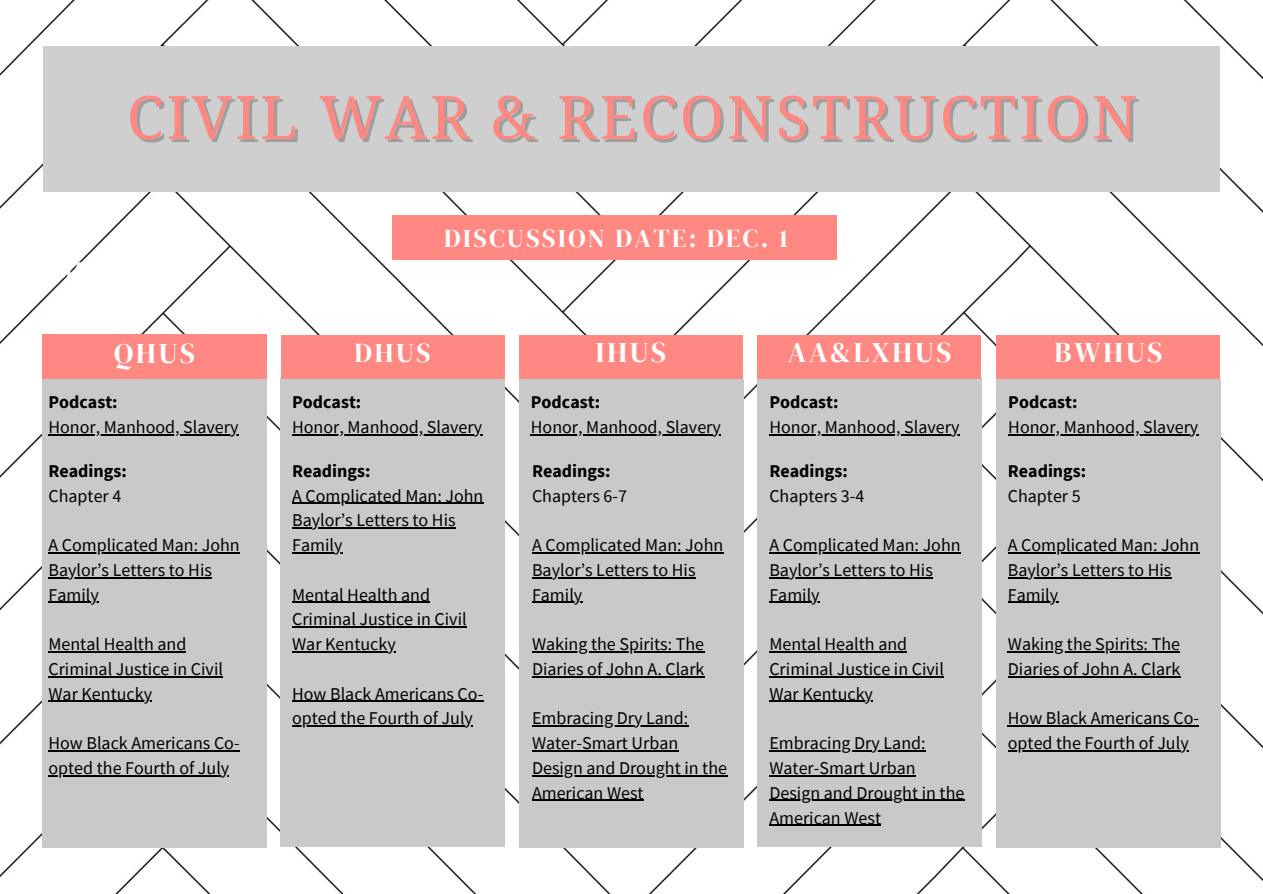
<style>
.page{position:relative;width:1263px;height:894px;background:#fff}
.page>*{position:absolute;margin:0;border:0;box-sizing:border-box;transform-origin:0 0}
.t1{font:60px "Droid Serif";letter-spacing:.05em;color:#ff8882}
.t2{font:28.5px "DM Serif Display";letter-spacing:.1em;color:#fff}
.t3{font:27px "DM Serif Display";color:#fff}
.t4{font:25.5px "DM Serif Display";letter-spacing:.1em;color:#fff}
.t5{font:500 19.5px "Sensei";color:#fff}
.t6{font:18px/24.8px "Source Sans Pro";color:#000}
.t7{font:700 18px "Source Sans Pro";color:#000}
</style>
<div class="page">
<img style="left:0;top:0;width:1263px;height:893px">
<div style="left:43px;top:379px;width:223px;height:467px;background:#c9c9c9"></div>
<div style="left:280px;top:378px;width:224px;height:468px;background:#c9c9c9"></div>
<div style="left:519px;top:379px;width:224px;height:467px;background:#c9c9c9"></div>
<div style="left:757px;top:378px;width:224px;height:468px;background:#c9c9c9"></div>
<div style="left:996px;top:379px;width:224px;height:467px;background:#c9c9c9"></div>
<div style="left:42px;top:335px;width:225px;height:44px;background:#ff8882"></div>
<div style="left:281px;top:335px;width:223px;height:44px;background:#ff8882"></div>
<div style="left:519px;top:335px;width:224px;height:44px;background:#ff8882"></div>
<div style="left:758px;top:335px;width:223px;height:44px;background:#ff8882"></div>
<div style="left:996px;top:335px;width:224px;height:44px;background:#ff8882"></div>
<div style="left:392px;top:215px;width:444px;height:44px;background:#ff8882"></div>
<div style="left:43px;top:46px;width:1177px;height:145px;background:#cfcfcf"></div>
<hr style="left:48px;top:434px;width:190px;height:1px;background:#000">
<hr style="left:292px;top:434px;width:190px;height:1px;background:#000">
<hr style="left:531px;top:434px;width:190px;height:1px;background:#000">
<hr style="left:769px;top:434px;width:190px;height:1px;background:#000">
<hr style="left:1008px;top:434px;width:190px;height:1px;background:#000">
<hr style="left:48px;top:552px;width:192px;height:1px;background:#000">
<hr style="left:48px;top:577px;width:164px;height:1px;background:#000">
<hr style="left:48px;top:601px;width:51px;height:1px;background:#000">
<hr style="left:48px;top:651px;width:138px;height:1px;background:#000">
<hr style="left:48px;top:676px;width:175px;height:1px;background:#000">
<hr style="left:48px;top:700px;width:104px;height:1px;background:#000">
<hr style="left:48px;top:750px;width:192px;height:1px;background:#000">
<hr style="left:48px;top:774px;width:181px;height:2px;background:#000">
<hr style="left:292px;top:502px;width:191px;height:1px;background:#000">
<hr style="left:292px;top:527px;width:164px;height:1px;background:#000">
<hr style="left:292px;top:552px;width:50px;height:1px;background:#000">
<hr style="left:292px;top:601px;width:138px;height:1px;background:#000">
<hr style="left:292px;top:626px;width:175px;height:1px;background:#000">
<hr style="left:292px;top:651px;width:104px;height:1px;background:#000">
<hr style="left:292px;top:700px;width:191px;height:1px;background:#000">
<hr style="left:292px;top:725px;width:181px;height:1px;background:#000">
<hr style="left:532px;top:552px;width:191px;height:1px;background:#000">
<hr style="left:532px;top:577px;width:164px;height:1px;background:#000">
<hr style="left:532px;top:601px;width:50px;height:1px;background:#000">
<hr style="left:532px;top:651px;width:172px;height:1px;background:#000">
<hr style="left:532px;top:676px;width:172px;height:1px;background:#000">
<hr style="left:532px;top:725px;width:156px;height:1px;background:#000">
<hr style="left:532px;top:750px;width:146px;height:1px;background:#000">
<hr style="left:532px;top:774px;width:195px;height:2px;background:#000">
<hr style="left:532px;top:799px;width:112px;height:1px;background:#000">
<hr style="left:769px;top:552px;width:192px;height:1px;background:#000">
<hr style="left:769px;top:577px;width:164px;height:1px;background:#000">
<hr style="left:769px;top:601px;width:51px;height:1px;background:#000">
<hr style="left:769px;top:651px;width:138px;height:1px;background:#000">
<hr style="left:769px;top:676px;width:175px;height:1px;background:#000">
<hr style="left:769px;top:700px;width:104px;height:1px;background:#000">
<hr style="left:769px;top:750px;width:157px;height:1px;background:#000">
<hr style="left:769px;top:774px;width:147px;height:2px;background:#000">
<hr style="left:769px;top:799px;width:195px;height:1px;background:#000">
<hr style="left:769px;top:824px;width:112px;height:1px;background:#000">
<hr style="left:1008px;top:552px;width:191px;height:1px;background:#000">
<hr style="left:1008px;top:577px;width:163px;height:1px;background:#000">
<hr style="left:1008px;top:601px;width:50px;height:1px;background:#000">
<hr style="left:1008px;top:651px;width:172px;height:1px;background:#000">
<hr style="left:1008px;top:676px;width:172px;height:1px;background:#000">
<hr style="left:1008px;top:725px;width:191px;height:1px;background:#000">
<hr style="left:1008px;top:750px;width:181px;height:1px;background:#000">
<p class="t1" style="left:127px;top:83px;width:1012px">CIVIL WAR &amp; RECONSTRUCTION</p>
<p class="t5" style="left:61px;top:259px;width:52px">NAME</p>
<p class="t4" style="left:444px;top:220px;width:345px">DISCUSSION DATE: DEC. 1</p>
<p class="t2" style="left:114px;top:333px;width:82px">QHUS</p>
<p class="t3" style="left:355px;top:334px;width:77px">DHUS</p>
<p class="t2" style="left:596px;top:332px;width:72px">IHUS</p>
<p class="t2" style="left:788px;top:332px;width:165px">AA&amp;LXHUS</p>
<p class="t2" style="left:1054px;top:332px;width:109px">BWHUS</p>
<p class="t7" style="left:48px;top:390px;width:71px">Podcast:</p>
<p class="t6" style="left:48px;top:414px;width:192px">Honor, Manhood, Slavery</p>
<p class="t7" style="left:48px;top:459px;width:80px">Readings:</p>
<p class="t6" style="left:48px;top:482px;width:74px">Chapter 4</p>
<p class="t6" style="left:48px;top:532px;width:193px">A Complicated Man: John<br>Baylor’s Letters to His<br>Family</p>
<p class="t6" style="left:48px;top:631px;width:176px">Mental Health and<br>Criminal Justice in Civil<br>War Kentucky</p>
<p class="t6" style="left:48px;top:730px;width:193px">How Black Americans Co&shy;opted the Fourth of July</p>
<p class="t7" style="left:292px;top:390px;width:71px">Podcast:</p>
<p class="t6" style="left:292px;top:414px;width:192px">Honor, Manhood, Slavery</p>
<p class="t7" style="left:292px;top:459px;width:80px">Readings:</p>
<p class="t6" style="left:292px;top:482px;width:193px">A Complicated Man: John<br>Baylor’s Letters to His<br>Family</p>
<p class="t6" style="left:292px;top:581px;width:176px">Mental Health and<br>Criminal Justice in Civil<br>War Kentucky</p>
<p class="t6" style="left:292px;top:680px;width:193px">How Black Americans Co&shy;opted the Fourth of July</p>
<p class="t7" style="left:531px;top:390px;width:71px">Podcast:</p>
<p class="t6" style="left:531px;top:414px;width:192px">Honor, Manhood, Slavery</p>
<p class="t7" style="left:532px;top:459px;width:80px">Readings:</p>
<p class="t6" style="left:532px;top:482px;width:96px">Chapters 6-7</p>
<p class="t6" style="left:532px;top:532px;width:193px">A Complicated Man: John<br>Baylor’s Letters to His<br>Family</p>
<p class="t6" style="left:532px;top:631px;width:174px">Waking the Spirits: The<br>Diaries of John A. Clark</p>
<p class="t6" style="left:532px;top:705px;width:197px">Embracing Dry Land:<br>Water-Smart Urban<br>Design and Drought in the<br>American West</p>
<p class="t7" style="left:769px;top:390px;width:71px">Podcast:</p>
<p class="t6" style="left:769px;top:414px;width:192px">Honor, Manhood, Slavery</p>
<p class="t7" style="left:769px;top:459px;width:80px">Readings:</p>
<p class="t6" style="left:769px;top:482px;width:96px">Chapters 3-4</p>
<p class="t6" style="left:769px;top:532px;width:193px">A Complicated Man: John<br>Baylor’s Letters to His<br>Family</p>
<p class="t6" style="left:769px;top:631px;width:176px">Mental Health and<br>Criminal Justice in Civil<br>War Kentucky</p>
<p class="t6" style="left:769px;top:730px;width:197px">Embracing Dry Land:<br>Water-Smart Urban<br>Design and Drought in the<br>American West</p>
<p class="t7" style="left:1008px;top:390px;width:71px">Podcast:</p>
<p class="t6" style="left:1008px;top:414px;width:192px">Honor, Manhood, Slavery</p>
<p class="t7" style="left:1008px;top:459px;width:80px">Readings:</p>
<p class="t6" style="left:1008px;top:482px;width:74px">Chapter 5</p>
<p class="t6" style="left:1008px;top:532px;width:193px">A Complicated Man: John<br>Baylor’s Letters to His<br>Family</p>
<p class="t6" style="left:1008px;top:631px;width:174px">Waking the Spirits: The<br>Diaries of John A. Clark</p>
<p class="t6" style="left:1008px;top:705px;width:193px">How Black Americans Co&shy;opted the Fourth of July</p>
</div>
